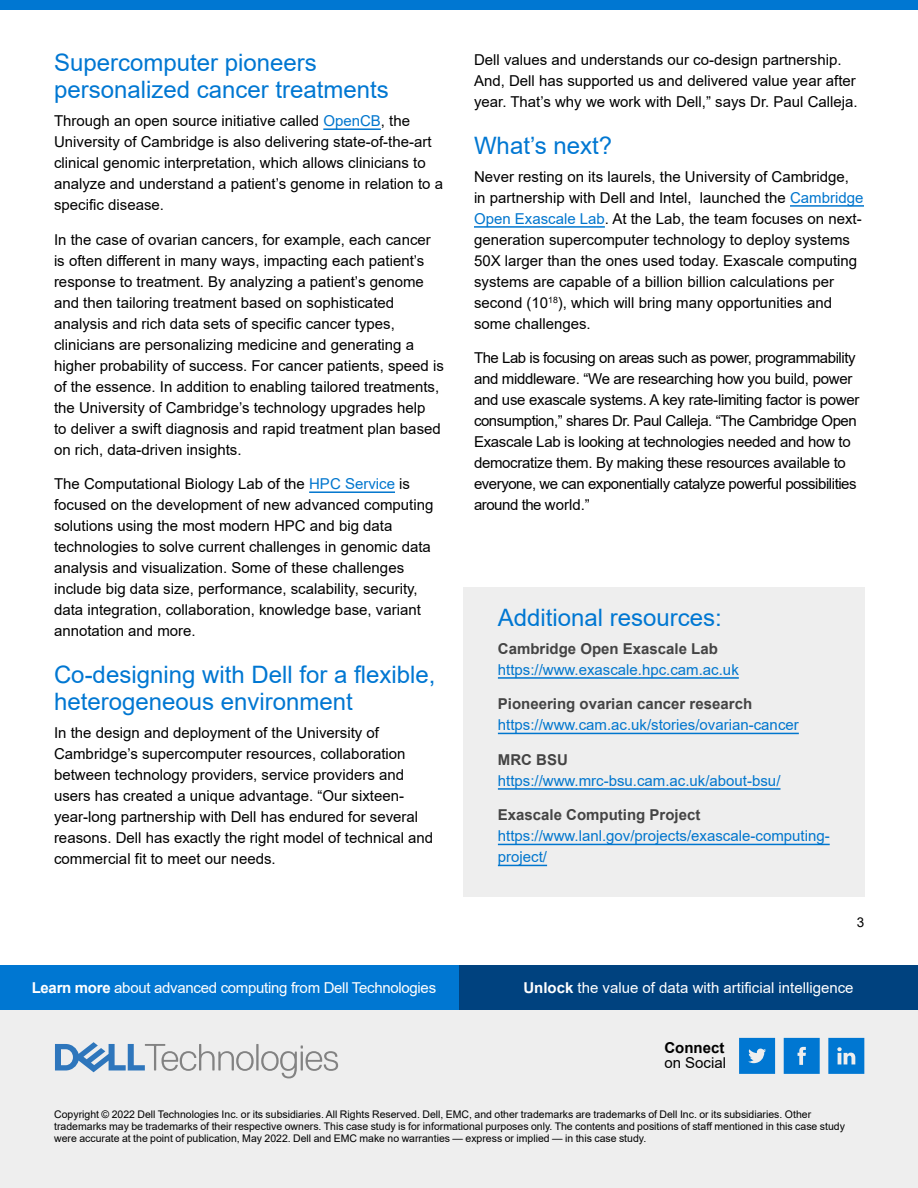
<style>
.page{position:relative;width:918px;height:1188px;background:#fff}
.page>*{position:absolute;margin:0;border:0;box-sizing:border-box;transform-origin:0 0}
.t1{font:24px/27px "Arial";color:#0077d2}
.t2{font:15px/21px "Arial";color:#000}
.t3{font:15px/21px "Arial";letter-spacing:-.02em;color:#000}
.t4{font:15px/21px "Arial";color:#0076ce}
.t5{font:700 15px "Arial";color:#444}
.t6{font:15px "Arial";letter-spacing:-.02em;color:#fff}
.t7{font:15px "Arial";color:#fff}
.t8{font:700 15px "Arial";color:#000}
.t9{font:13.5px "Arial";color:#000}
.t10{font:10.5px/12px "Arial";color:#000}
.s1{color:#0076ce}
.s2{font-weight:700}
</style>
<div class="page">
<div style="left:0;top:1010px;width:918px;height:178px;background:#eee"></div>
<div style="left:0;top:0;width:918px;height:10px;background:#0077d2"></div>
<div style="left:459px;top:965px;width:459px;height:45px;background:#00427f"></div>
<div style="left:0;top:965px;width:459px;height:45px;background:#0077d2"></div>
<svg style="left:55px;top:1042px;width:283px;height:36px"></svg>
<hr style="left:323px;top:128px;width:58px;height:2px;background:#0076ce">
<hr style="left:309px;top:491px;width:86px;height:2px;background:#0076ce">
<hr style="left:790px;top:205px;width:74px;height:2px;background:#0076ce">
<hr style="left:474px;top:226px;width:131px;height:2px;background:#0076ce">
<div style="left:463px;top:587px;width:401px;height:310px;background:#eee"></div>
<hr style="left:498px;top:677px;width:241px;height:2px;background:#0076ce">
<hr style="left:498px;top:733px;width:301px;height:1px;background:#0076ce">
<hr style="left:498px;top:788px;width:283px;height:2px;background:#0076ce">
<hr style="left:498px;top:844px;width:332px;height:1px;background:#0076ce">
<hr style="left:498px;top:865px;width:49px;height:1px;background:#0076ce">
<svg style="left:784px;top:1038px;width:36px;height:36px"></svg>
<svg style="left:739px;top:1038px;width:36px;height:36px"></svg>
<svg style="left:828px;top:1038px;width:36px;height:36px"></svg>
<h1 class="t1" style="left:54px;top:49px;width:336px">Supercomputer pioneers personalized cancer treatments</h1>
<p class="t2" style="left:54px;top:110px;width:391px">Through an open source initiative called <span class="s1">OpenCB</span>, the University of Cambridge is also delivering state-of-the-art clinical genomic interpretation, which allows clinicians to analyze and understand a patient’s genome in relation to a specific disease.</p>
<p class="t2" style="left:54px;top:229px;width:391px">In the case of ovarian cancers, for example, each cancer is often different in many ways, impacting each patient’s response to treatment. By analyzing a patient’s genome and then tailoring treatment based on sophisticated analysis and rich data sets of specific cancer types, clinicians are personalizing medicine and generating a higher probability of success. For cancer patients, speed is of the essence. In addition to enabling tailored treatments, the University of Cambridge’s technology upgrades help<br>to deliver a swift diagnosis and rapid treatment plan based on rich, data-driven insights.</p>
<p class="t2" style="left:54px;top:473px;width:381px">The Computational Biology Lab of the <span class="s1">HPC Service</span> is focused on the development of new advanced computing solutions using the most modern HPC and big data technologies to solve current challenges in genomic data analysis and visualization. Some of these challenges include big data size, performance, scalability, security, data integration, collaboration, knowledge base, variant annotation and more.</p>
<h1 class="t1" style="left:54px;top:661px;width:383px">Co-designing with Dell for a flexible, heterogeneous environment</h1>
<p class="t2" style="left:54px;top:722px;width:381px">In the design and deployment of the University of Cambridge’s supercomputer resources, collaboration between technology providers, service providers and users has created a unique advantage. “Our sixteen&shy;year-long partnership with Dell has endured for several reasons. Dell has exactly the right model of technical and commercial fit to meet our needs.</p>
<p class="t2" style="left:474px;top:49px;width:385px">Dell values and understands our co-design partnership.<br>And, Dell has supported us and delivered value year after year. That’s why we work with Dell,” says Dr. Paul Calleja.</p>
<h1 class="t1" style="left:474px;top:132px;width:140px">What’s next?</h1>
<p class="t2" style="left:474px;top:166px;width:391px">Never resting on its laurels, the University of Cambridge, in partnership with Dell and Intel, launched the <span class="s1">Cambridge Open Exascale Lab</span>. At the Lab, the team focuses on next&shy;generation supercomputer technology to deploy systems 50X larger than the ones used today. Exascale computing systems are capable of a billion billion calculations per second (10<sup>18</sup>), which will bring many opportunities and some challenges.</p>
<p class="t3" style="left:474px;top:348px;width:387px">The Lab is focusing on areas such as power, programmability and middleware. “We are researching how you build, power and use exascale systems. A key rate-limiting factor is power consumption,” shares Dr. Paul Calleja. “The Cambridge Open Exascale Lab is looking at technologies needed and how to democratize them. By making these resources available to everyone, we can exponentially catalyze powerful possibilities around the world.”</p>
<h1 class="t1" style="left:498px;top:604px;width:226px">Additional resources:</h1>
<p class="t5" style="left:498px;top:638px;width:222px">Cambridge Open Exascale Lab</p>
<p class="t4" style="left:498px;top:659px;width:242px">https://www.exascale.hpc.cam.ac.uk</p>
<p class="t5" style="left:498px;top:694px;width:256px">Pioneering ovarian cancer research</p>
<p class="t4" style="left:498px;top:715px;width:302px">https://www.cam.ac.uk/stories/ovarian-cancer</p>
<p class="t5" style="left:498px;top:749px;width:71px">MRC BSU</p>
<p class="t4" style="left:498px;top:770px;width:284px">https://www.mrc-bsu.cam.ac.uk/about-bsu/</p>
<p class="t5" style="left:498px;top:805px;width:204px">Exascale Computing Project</p>
<p class="t4" style="left:498px;top:826px;width:333px">https://www.lanl.gov/projects/exascale-computing&shy;project/</p>
<p class="t9" style="left:857px;top:913px;width:9px">3</p>
<p class="t6" style="left:32px;top:977px;width:406px"><span class="s2">Learn more</span> about advanced computing from Dell Technologies</p>
<p class="t7" style="left:523px;top:977px;width:332px"><span class="s2">Unlock</span> the value of data with artificial intelligence</p>
<p class="t8" style="left:664px;top:1038px;width:61px">Connect</p>
<p class="t2" style="left:664px;top:1052px;width:63px">on Social</p>
<p class="t10" style="left:54px;top:1109px;width:792px">Copyright © 2022 Dell Technologies Inc. or its subsidiaries. All Rights Reserved. Dell, EMC, and other trademarks are trademarks of Dell Inc. or its subsidiaries. Other trademarks may be trademarks of their respective owners. This case study is for informational purposes only. The contents and positions of staff mentioned in this case study were accurate at the point of publication, May 2022. Dell and EMC make no warranties — express or implied — in this case study.</p>
</div>
